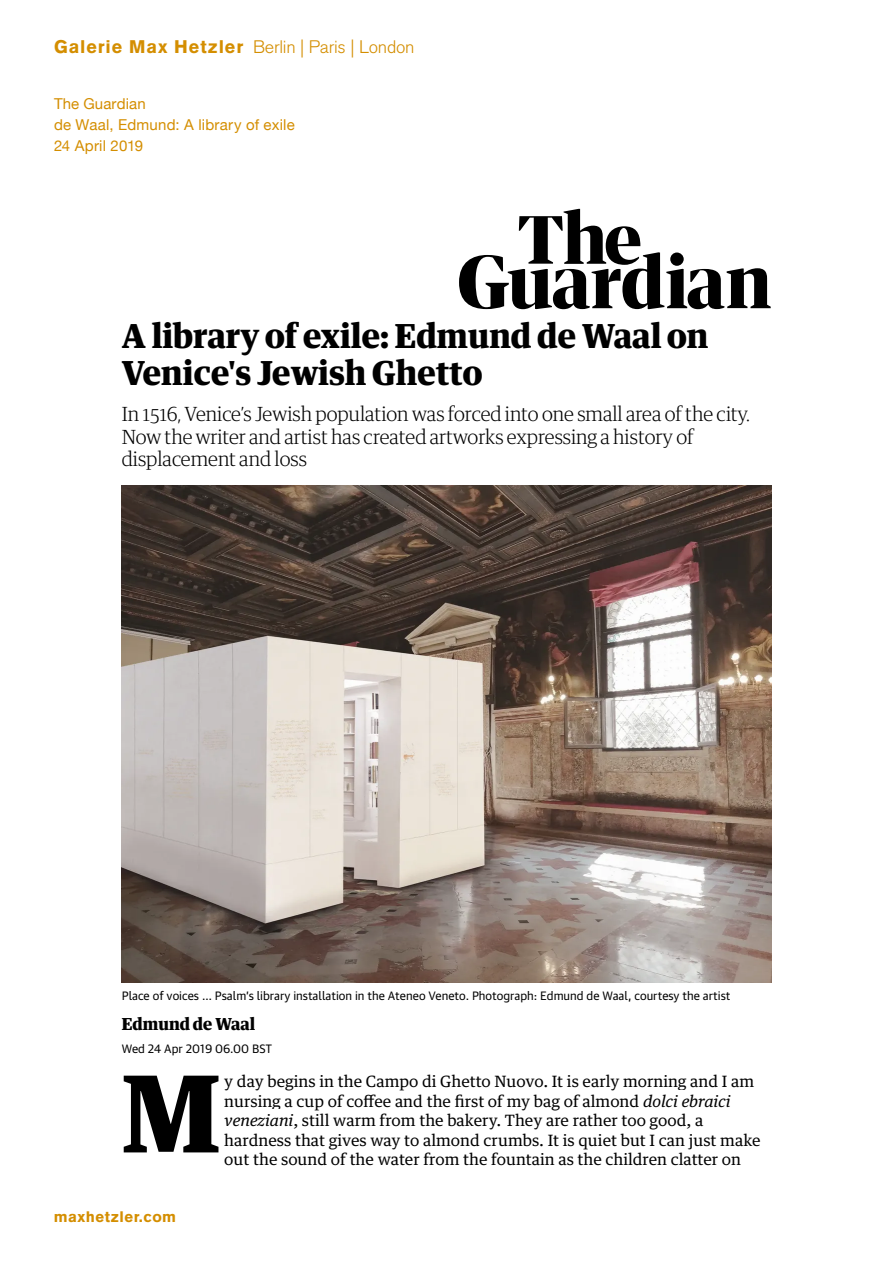
<style>
.page{position:relative;width:893px;height:1263px;background:#fff}
.page>*{position:absolute;margin:0;border:0;box-sizing:border-box;transform-origin:0 0}
.t1{font:700 106.5px "GH Guardian Headline";color:#000}
.t2{font:700 33.15px/37px "GH Guardian Headline";color:#000}
.t3{font:300 19.5px/22.5px "GH Guardian Headline";color:#000}
.t4{font:18px "Akzidenz Grotesk BE Light Os F";letter-spacing:-.015em;color:#d48e00}
.t5{font:700 16.65px "GH Guardian Headline";color:#000}
.t6{font:15.6px/19.5px "Guardian Text Egyptian";color:#000}
.t7{font:15px/21px "Helvetica Neue";letter-spacing:.01em;color:#d48e00}
.t8{font:900 15px "Akzidenz Grotesk";letter-spacing:.03em;color:#d48e00}
.t9{font:11.7px "Guardian Text Sans";color:#000}
.s1{font-family:"Akzidenz Grotesk";font-weight:900}
.s2{font-style:italic}
</style>
<div class="page">
<img style="left:122px;top:485px;width:649px;height:498px">
<svg style="left:459px;top:209px;width:312px;height:100px"></svg>
<p class="t4" style="left:54px;top:37px;width:362px"><span class="s1">Galerie Max Hetzler</span> Berlin | Paris | London</p>
<p class="t7" style="left:54px;top:94px;width:242px">The Guardian<br>de Waal, Edmund: A library of exile<br>24 April 2019</p>
<h2 class="t2" style="left:122px;top:313px;width:588px">A library of exile: Edmund de Waal on<br>Venice's Jewish Ghetto</h2>
<p class="t3" style="left:122px;top:401px;width:630px">In 1516, Venice’s Jewish population was forced into one small area of the city.<br>Now the writer and artist has created artworks expressing a history of displacement and loss</p>
<p class="t9" style="left:122px;top:986px;width:610px">Place of voices … Psalm’s library installation in the Ateneo Veneto. Photograph: Edmund de Waal, courtesy the artist</p>
<p class="t5" style="left:122px;top:1010px;width:135px">Edmund de Waal</p>
<p class="t9" style="left:122px;top:1038px;width:152px">Wed 24 Apr 2019 06.00 BST</p>
<h1 class="t1" style="left:122px;top:1021px;width:100px">M</h1>
<p class="t6" style="left:224px;top:1070px;width:538px">y day begins in the Campo di Ghetto Nuovo. It is early morning and I am nursing a cup of coffee and the first of my bag of almond <span class="s2">dolci ebraici veneziani</span>, still warm from the bakery. They are rather too good, a hardness that gives way to almond crumbs. It is quiet but I can just make out the sound of the water from the fountain as the children clatter on</p>
<p class="t8" style="left:54px;top:1207px;width:124px">maxhetzler.com</p>
</div>
